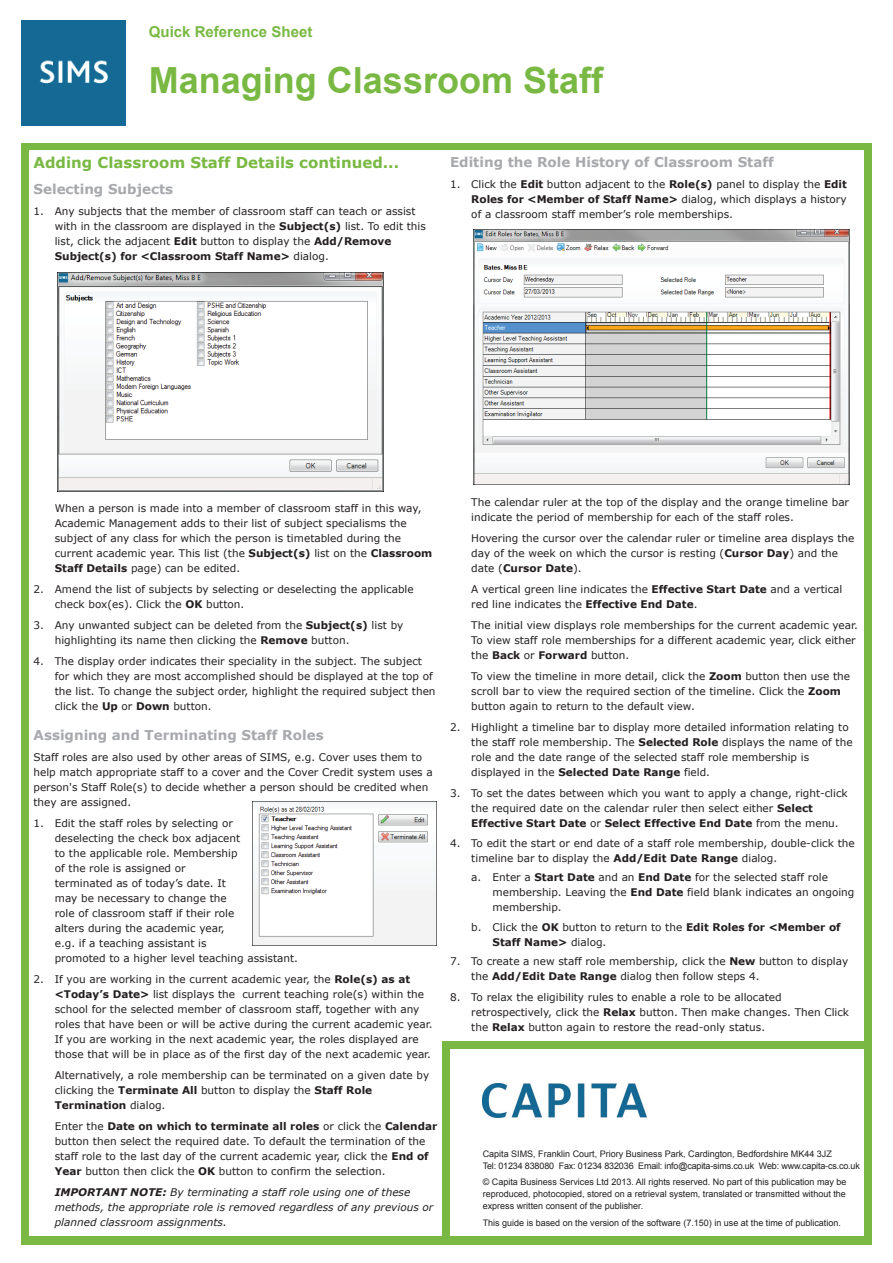
<style>
.page{position:relative;width:893px;height:1263px;background:#fff}
.page>*{position:absolute;margin:0;border:0;box-sizing:border-box;transform-origin:0 0}
.t1{font:700 36px "Arial";color:#79b943}
.t2{font:700 15px "Verdana";color:#79b943}
.t3{font:700 15px "Arial";color:#79b943}
.t4{font:700 13.5px "Verdana";color:#a7a9ac}
.t5{font:10.5px/15px "Verdana";color:#231f20}
.t6{font:italic 10.5px/15px "Verdana";color:#231f20}
.t7{font:9px/12px "Arial";color:#231f20}
.s1{font-weight:700}
</style>
<div class="page">
<div style="left:21px;top:143px;width:850px;height:1102px;background:#79b943"></div>
<div style="left:29px;top:150px;width:834px;height:1086px;background:#fff"></div>
<img style="left:21px;top:21px;width:105px;height:104px">
<div style="left:442px;top:1041px;width:7px;height:198px;background:#79b943"></div>
<div style="left:446px;top:1041px;width:421px;height:8px;background:#79b943"></div>
<img style="left:483px;top:1083px;width:163px;height:34px">
<img style="left:473px;top:230px;width:377px;height:255px">
<img style="left:57px;top:273px;width:326px;height:218px">
<img style="left:253px;top:801px;width:183px;height:145px">
<h2 class="t3" style="left:149px;top:22px;width:165px">Quick Reference Sheet</h2>
<h1 class="t1" style="left:149px;top:57px;width:456px">Managing Classroom Staff</h1>
<h2 class="t2" style="left:34px;top:152px;width:367px">Adding Classroom Staff Details continued...</h2>
<p class="t4" style="left:34px;top:179px;width:141px">Selecting Subjects</p>
<p class="t5" style="left:55px;top:203px;width:373px;text-indent:-21px">1. Any subjects that the member of classroom staff can teach or assist with in the classroom are displayed in the <span class="s1">Subject(s)</span> list. To edit this list, click the adjacent <span class="s1">Edit</span> button to display the <span class="s1">Add/Remove Subject(s) for &lt;Classroom Staff Name&gt;</span> dialog.</p>
<p class="t4" style="left:450px;top:153px;width:325px">Editing the Role History of Classroom Staff</p>
<p class="t5" style="left:471px;top:177px;width:377px;text-align:justify;text-indent:-21px">1. Click the <span class="s1">Edit</span> button adjacent to the <span class="s1">Role(s)</span> panel to display the <span class="s1">Edit Roles for &lt;Member of Staff Name&gt;</span> dialog, which displays a history of a classroom staff member’s role memberships.</p>
<p class="t5" style="left:55px;top:500px;width:379px">When a person is made into a member of classroom staff in this way, Academic Management adds to their list of subject specialisms the subject of any class for which the person is timetabled during the current academic year. This list (the <span class="s1">Subject(s)</span> list on the <span class="s1">Classroom Staff Details</span> page) can be edited.</p>
<p class="t5" style="left:55px;top:581px;width:360px;text-indent:-21px">2. Amend the list of subjects by selecting or deselecting the applicable check box(es). Click the <span class="s1">OK</span> button.</p>
<p class="t5" style="left:55px;top:617px;width:350px;text-indent:-21px">3. Any unwanted subject can be deleted from the <span class="s1">Subject(s)</span> list by highlighting its name then clicking the <span class="s1">Remove</span> button.</p>
<p class="t5" style="left:55px;top:653px;width:382px;text-indent:-21px">4. The display order indicates their speciality in the subject. The subject for which they are most accomplished should be displayed at the top of the list. To change the subject order, highlight the required subject then click the <span class="s1">Up</span> or <span class="s1">Down</span> button.</p>
<p class="t4" style="left:34px;top:725px;width:292px">Assigning and Terminating Staff Roles</p>
<p class="t5" style="left:34px;top:749px;width:401px">Staff roles are also used by other areas of SIMS, e.g. Cover uses them to help match appropriate staff to a cover and the Cover Credit system uses a person's Staff Role(s) to decide whether a person should be credited when they are assigned.</p>
<p class="t5" style="left:55px;top:815px;width:245px;text-indent:-21px">1. Edit the staff roles by selecting or<br>deselecting the check box adjacent<br>to the applicable role. Membership<br>of the role is assigned or<br>terminated as of today’s date. It<br>may be necessary to change the<br>role of classroom staff if their role<br>alters during the academic year,<br>e.g. if a teaching assistant is<br>promoted to a higher level teaching assistant.</p>
<p class="t5" style="left:55px;top:971px;width:379px;text-indent:-21px">2. If you are working in the current academic year, the <span class="s1">Role(s) as at &lt;Today’s Date&gt;</span> list displays the current teaching role(s) within the school for the selected member of classroom staff, together with any roles that have been or will be active during the current academic year.<br>If you are working in the next academic year, the roles displayed are those that will be in place as of the first day of the next academic year.</p>
<p class="t5" style="left:55px;top:1067px;width:376px">Alternatively, a role membership can be terminated on a given date by clicking the <span class="s1">Terminate All</span> button to display the <span class="s1">Staff Role<br>Termination</span> dialog.</p>
<p class="t5" style="left:55px;top:1118px;width:384px">Enter the <span class="s1">Date on which to terminate all roles</span> or click the <span class="s1">Calendar </span>button then select the required date. To default the termination of the staff role to the last day of the current academic year, click the <span class="s1">End of Year</span> button then click the <span class="s1">OK</span> button to confirm the selection.</p>
<p class="t6" style="left:55px;top:1184px;width:380px"><span class="s1">IMPORTANT NOTE:</span> By terminating a staff role using one of these methods, the appropriate role is removed regardless of any previous or planned classroom assignments.</p>
<p class="t5" style="left:471px;top:495px;width:379px">The calendar ruler at the top of the display and the orange timeline bar indicate the period of membership for each of the staff roles.</p>
<p class="t5" style="left:471px;top:531px;width:385px">Hovering the cursor over the calendar ruler or timeline area displays the day of the week on which the cursor is resting (<span class="s1">Cursor Day</span>) and the date (<span class="s1">Cursor Date</span>).</p>
<p class="t5" style="left:471px;top:582px;width:373px">A vertical green line indicates the <span class="s1">Effective Start Date</span> and a vertical red line indicates the <span class="s1">Effective End Date</span>.</p>
<p class="t5" style="left:471px;top:618px;width:388px">The initial view displays role memberships for the current academic year.<br>To view staff role memberships for a different academic year, click either the <span class="s1">Back</span> or <span class="s1">Forward</span> button.</p>
<p class="t5" style="left:471px;top:669px;width:380px">To view the timeline in more detail, click the <span class="s1">Zoom</span> button then use the scroll bar to view the required section of the timeline. Click the <span class="s1">Zoom </span>button again to return to the default view.</p>
<p class="t5" style="left:471px;top:720px;width:383px;text-indent:-21px">2. Highlight a timeline bar to display more detailed information relating to the staff role membership. The <span class="s1">Selected Role</span> displays the name of the role and the date range of the selected staff role membership is displayed in the <span class="s1">Selected Date Range</span> field.</p>
<p class="t5" style="left:471px;top:785px;width:378px;text-indent:-21px">3. To set the dates between which you want to apply a change, right-click the required date on the calendar ruler then select either <span class="s1">Select<br>Effective Start Date</span> or <span class="s1">Select Effective End Date</span> from the menu.</p>
<p class="t5" style="left:471px;top:835px;width:385px;text-indent:-21px">4. To edit the start or end date of a staff role membership, double-click the timeline bar to display the <span class="s1">Add/Edit Date Range</span> dialog.</p>
<p class="t5" style="left:493px;top:870px;width:363px;text-indent:-21px">a. Enter a <span class="s1">Start Date</span> and an <span class="s1">End Date</span> for the selected staff role membership. Leaving the <span class="s1">End Date</span> field blank indicates an ongoing membership.</p>
<p class="t5" style="left:493px;top:919px;width:350px;text-indent:-21px">b. Click the <span class="s1">OK</span> button to return to the <span class="s1">Edit Roles for &lt;Member of<br>Staff Name&gt;</span> dialog.</p>
<p class="t5" style="left:471px;top:954px;width:378px;text-indent:-21px">7. To create a new staff role membership, click the <span class="s1">New</span> button to display the <span class="s1">Add/Edit Date Range</span> dialog then follow steps 4.</p>
<p class="t5" style="left:471px;top:989px;width:379px;text-indent:-21px">8. To relax the eligibility rules to enable a role to be allocated retrospectively, click the <span class="s1">Relax</span> button. Then make changes. Then Click the <span class="s1">Relax</span> button again to restore the read-only status.</p>
<p class="t7" style="left:483px;top:1148px;width:379px">Capita SIMS, Franklin Court, Priory Business Park, Cardington, Bedfordshire MK44 3JZ<br>Tel: 01234 838080 Fax: 01234 832036 Email: info@capita-sims.co.uk Web: www.capita-cs.co.uk</p>
<p class="t7" style="left:483px;top:1176px;width:365px;text-align:justify">© Capita Business Services Ltd 2013. All rights reserved. No part of this publication may be reproduced, photocopied, stored on a retrieval system, translated or transmitted without the express written consent of the publisher.</p>
<p class="t7" style="left:483px;top:1217px;width:360px">This guide is based on the version of the software (7.150) in use at the time of publication.</p>
</div>
